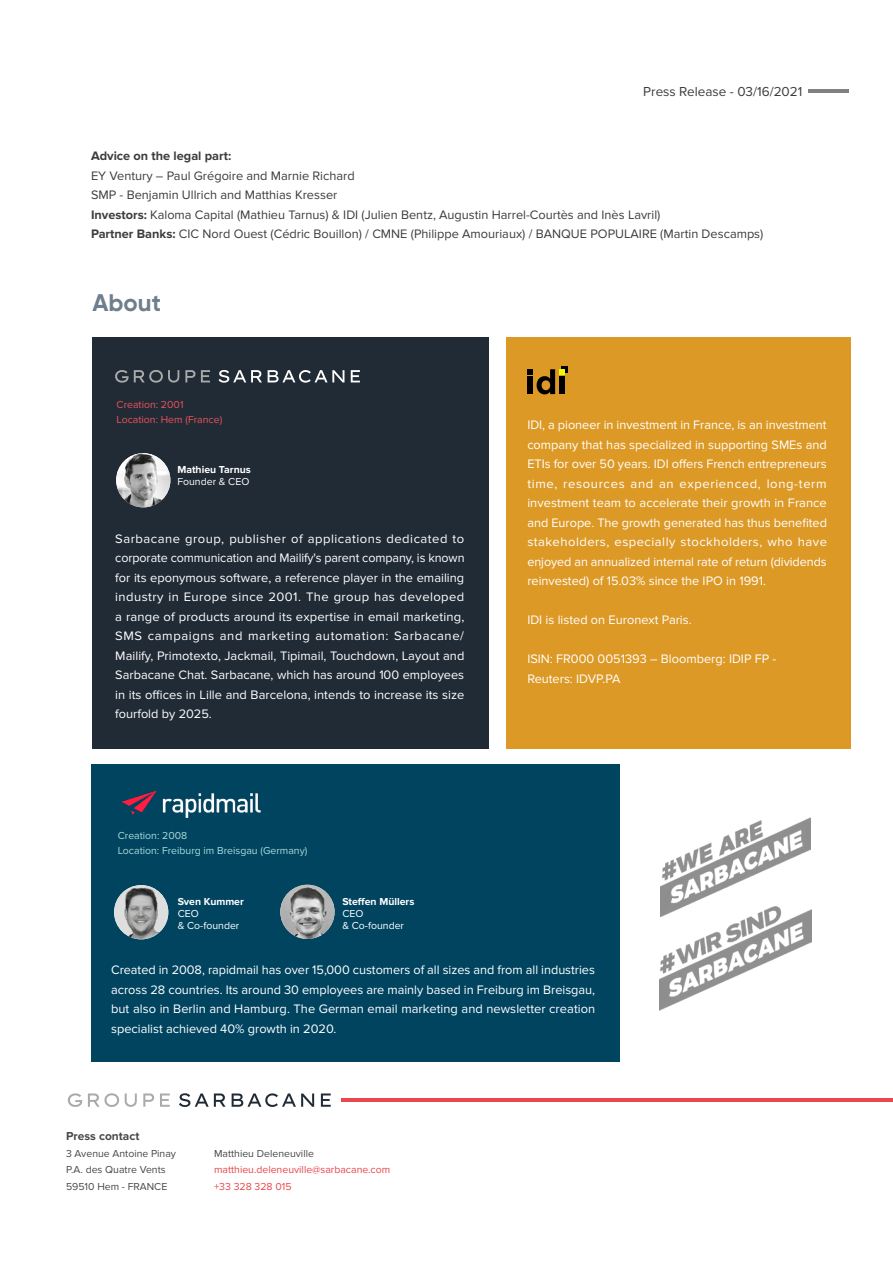
<style>
.page{position:relative;width:893px;height:1263px;background:#fff}
.page>*{position:absolute;margin:0;border:0;box-sizing:border-box;transform-origin:0 0}
.t1{font:700 24px "Gilroy";color:#6e7e8d}
.t2{font:13.5px "Proxima Nova";color:#3c3c3b}
.t3{font:12.75px/19.5px "Proxima Nova";color:#fff;text-align:justify}
.t4{font:12.75px/19.5px "Proxima Nova";color:#3c3c3b}
.t5{font:700 12.75px "Proxima Nova";color:#3c3c3b}
.t6{font:700 12px "Proxima Nova";color:#474949}
.t7{font:10.5px/16.5px "Proxima Nova";color:#474949}
.t8{font:10.5px/15px "Proxima Nova";color:#aad9d9}
.t9{font:10.5px/16.5px "Proxima Nova";color:#e9484d}
.t10{font:10.5px/12px "Proxima Nova";color:#fff}
.t11{font:700 10.5px "Proxima Nova";color:#fff}
.t12{font:10.5px/15px "Proxima Nova";color:#ea515a}
.s1{font-weight:700}
</style>
<div class="page">
<div style="left:91px;top:764px;width:529px;height:297px;background:#004460"></div>
<img style="left:121px;top:790px;width:140px;height:28px">
<img style="left:114px;top:885px;width:54px;height:54px;border-radius:27px">
<img style="left:280px;top:885px;width:55px;height:54px;border-radius:27px">
<div style="left:93px;top:338px;width:396px;height:411px;background:#212b36"></div>
<img style="left:116px;top:453px;width:54px;height:54px;border-radius:27px">
<svg style="left:115px;top:370px;width:64px;height:13px"></svg>
<svg style="left:185px;top:370px;width:10px;height:12px"></svg>
<svg style="left:201px;top:370px;width:9px;height:12px"></svg>
<svg style="left:219px;top:370px;width:43px;height:13px"></svg>
<svg style="left:268px;top:370px;width:76px;height:13px"></svg>
<svg style="left:351px;top:370px;width:9px;height:12px"></svg>
<div style="left:506px;top:337px;width:344px;height:412px;background:#dd9926"></div>
<img style="left:660px;top:818px;width:151px;height:89px">
<img style="left:659px;top:907px;width:152px;height:103px">
<div style="left:561px;top:367px;width:7px;height:6px;background:#000"></div>
<svg style="left:528px;top:369px;width:37px;height:25px"></svg>
<hr style="left:341px;top:1099px;width:552px;height:3px;background:#e9484d">
<hr style="left:808px;top:89px;width:41px;height:3px;background:#575756">
<svg style="left:68px;top:1093px;width:14px;height:14px"></svg>
<svg style="left:88px;top:1093px;width:31px;height:14px"></svg>
<svg style="left:125px;top:1093px;width:12px;height:14px"></svg>
<svg style="left:143px;top:1093px;width:11px;height:14px"></svg>
<svg style="left:160px;top:1093px;width:10px;height:14px"></svg>
<svg style="left:179px;top:1093px;width:47px;height:14px"></svg>
<svg style="left:232px;top:1093px;width:82px;height:14px"></svg>
<svg style="left:321px;top:1093px;width:10px;height:14px"></svg>
<p class="t2" style="left:643px;top:83px;width:161px">Press Release - 03/16/2021</p>
<p class="t5" style="left:91px;top:148px;width:142px">Advice on the legal part:</p>
<p class="t4" style="left:91px;top:166px;width:674px">EY Ventury – Paul Grégoire and Marnie Richard<br>SMP - Benjamin Ullrich and Matthias Kresser<br><span class="s1">Investors:</span> Kaloma Capital (Mathieu Tarnus) &amp; IDI (Julien Bentz, Augustin Harrel-Courtès and Inès Lavril)<br><span class="s1">Partner Banks:</span> CIC Nord Ouest (Cédric Bouillon) / CMNE (Philippe Amouriaux) / BANQUE POPULAIRE (Martin Descamps)</p>
<h1 class="t1" style="left:93px;top:288px;width:70px">About</h1>
<p class="t12" style="left:117px;top:397px;width:107px">Creation: 2001<br>Location: Hem (France)</p>
<p class="t11" style="left:177px;top:464px;width:75px">Mathieu Tarnus</p>
<p class="t10" style="left:177px;top:476px;width:74px">Founder &amp; CEO</p>
<p class="t3" style="left:115px;top:529px;width:351px">Sarbacane group, publisher of applications dedicated to corporate communication and Mailify's parent company, is known for its eponymous software, a reference player in the emailing industry in Europe since 2001. The group has developed a range of products around its expertise in email marketing, SMS campaigns and marketing automation: Sarbacane/ Mailify, Primotexto, Jackmail, Tipimail, Touchdown, Layout and Sarbacane Chat. Sarbacane, which has around 100 employees in its offices in Lille and Barcelona, intends to increase its size fourfold by 2025.</p>
<p class="t8" style="left:118px;top:828px;width:191px">Creation: 2008<br>Location: Freiburg im Breisgau (Germany)</p>
<p class="t11" style="left:178px;top:895px;width:68px">Sven Kummer</p>
<p class="t10" style="left:178px;top:907px;width:63px">CEO<br>&amp; Co-founder</p>
<p class="t11" style="left:342px;top:895px;width:73px">Steffen Müllers</p>
<p class="t10" style="left:342px;top:907px;width:63px">CEO<br>&amp; Co-founder</p>
<p class="t3" style="left:527px;top:415px;width:301px">IDI, a pioneer in investment in France, is an investment company that has specialized in supporting SMEs and ETIs for over 50 years. IDI offers French entrepreneurs time, resources and an experienced, long-term investment team to accelerate their growth in France and Europe. The growth generated has thus benefited stakeholders, especially stockholders, who have enjoyed an annualized internal rate of return (dividends reinvested) of 15.03% since the IPO in 1991.</p>
<p class="t3" style="left:527px;top:610px;width:166px">IDI is listed on Euronext Paris.</p>
<p class="t3" style="left:527px;top:649px;width:251px">ISIN: FR000 0051393 – Bloomberg: IDIP FP -<br>Reuters: IDVP.PA</p>
<p class="t3" style="left:111px;top:960px;width:486px">Created in 2008, rapidmail has over 15,000 customers of all sizes and from all industries across 28 countries. Its around 30 employees are mainly based in Freiburg im Breisgau, but also in Berlin and Hamburg. The German email marketing and newsletter creation specialist achieved 40% growth in 2020.</p>
<p class="t6" style="left:66px;top:1129px;width:75px">Press contact</p>
<p class="t7" style="left:66px;top:1145px;width:112px">3 Avenue Antoine Pinay<br>P.A. des Quatre Vents<br>59510 Hem - FRANCE</p>
<p class="t7" style="left:214px;top:1145px;width:101px">Matthieu Deleneuville</p>
<p class="t9" style="left:214px;top:1162px;width:178px">matthieu.deleneuville@sarbacane.com +33 328 328 015</p>
</div>
